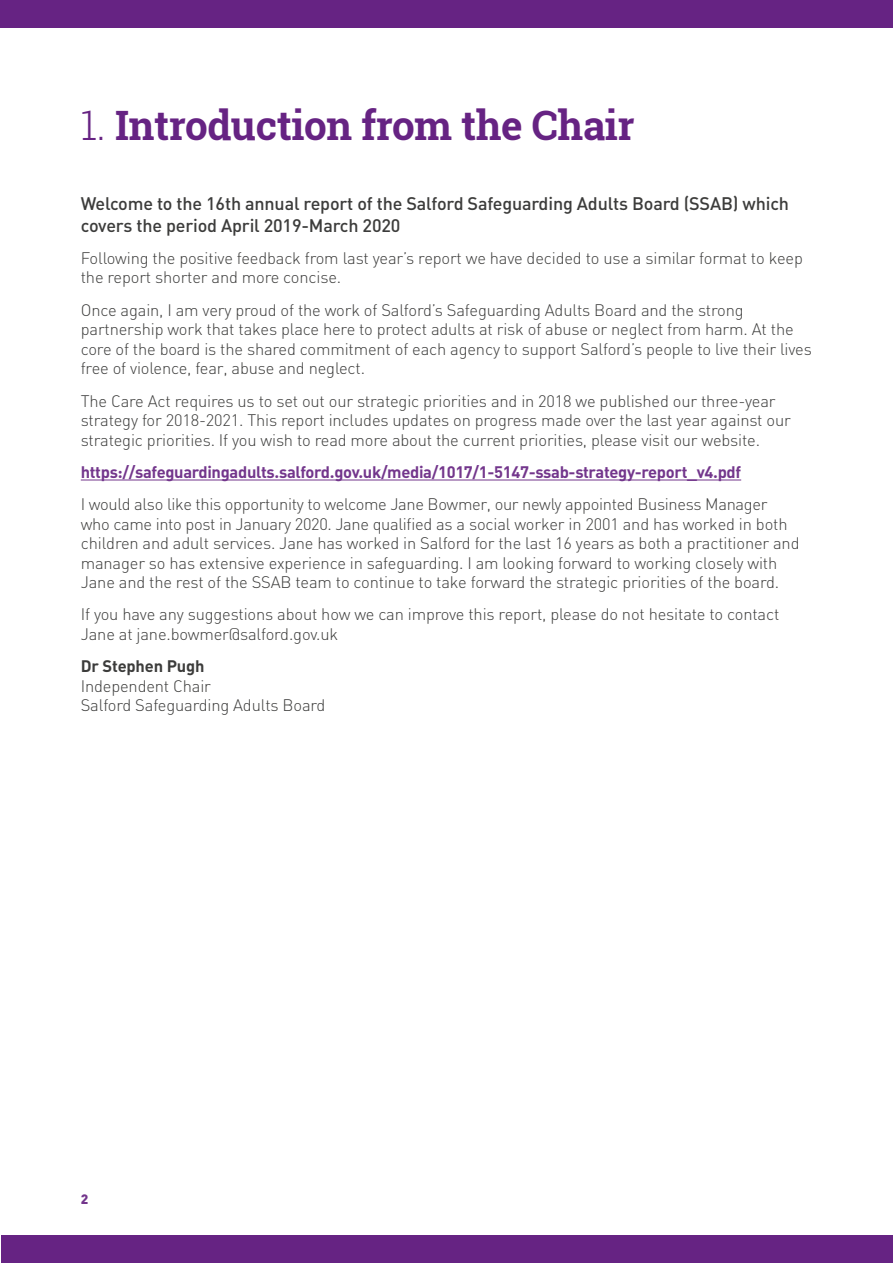
<style>
.page{position:relative;width:893px;height:1263px;background:#fff}
.page>*{position:absolute;margin:0;border:0;box-sizing:border-box;transform-origin:0 0}
.Section_head{font:700 40.5px "Roboto Slab";letter-spacing:-.01em;color:#662383}
.Intro_text{font:500 18px/21.6px "DIN Salford";letter-spacing:-.01em;color:#3c3c3b}
.Body_text{font:300 16.5px/19.5px "DIN Salford";letter-spacing:-.01em;color:#3c3c3b}
.Body_text-2{font:700 16.5px "DIN Salford";letter-spacing:-.02em;color:#73368c}
.t1{font:900 13.5px "DIN Salford";color:#73368c}
.s1{font-weight:300}
.s2{font-weight:700}
</style>
<div class="page">
<div style="left:0;top:0;width:893px;height:28px;background:#662383"></div>
<div style="left:1px;top:1235px;width:892px;height:28px;background:#662383"></div>
<hr style="left:81px;top:480px;width:660px;height:1px;background:#73368c">
<h2 class="Section_head" style="left:81px;top:98px;width:555px"><span class="s1">1.</span> Introduction from the Chair</h2>
<p class="Intro_text" style="left:81px;top:193px;width:710px">Welcome to the 16th annual report of the Salford Safeguarding Adults Board (SSAB) which covers the period April 2019-March 2020</p>
<p class="Body_text" style="left:81px;top:248px;width:724px">Following the positive feedback from last year’s report we have decided to use a similar format to keep the report shorter and more concise.</p>
<p class="Body_text" style="left:81px;top:300px;width:732px">Once again, I am very proud of the work of Salford’s Safeguarding Adults Board and the strong partnership work that takes place here to protect adults at risk of abuse or neglect from harm. At the core of the board is the shared commitment of each agency to support Salford’s people to live their lives free of violence, fear, abuse and neglect.</p>
<p class="Body_text" style="left:81px;top:391px;width:711px">The Care Act requires us to set out our strategic priorities and in 2018 we published our three-year strategy for 2018-2021. This report includes updates on progress made over the last year against our strategic priorities. If you wish to read more about the current priorities, please visit our website.</p>
<p class="Body_text-2" style="left:81px;top:462px;width:662px">https://safeguardingadults.salford.gov.uk/media/1017/1-5147-ssab-strategy-report_v4.pdf</p>
<p class="Body_text" style="left:81px;top:494px;width:720px">I would also like this opportunity to welcome Jane Bowmer, our newly appointed Business Manager who came into post in January 2020. Jane qualified as a social worker in 2001 and has worked in both children and adult services. Jane has worked in Salford for the last 16 years as both a practitioner and manager so has extensive experience in safeguarding. I am looking forward to working closely with Jane and the rest of the SSAB team to continue to take forward the strategic priorities of the board.</p>
<p class="Body_text" style="left:81px;top:605px;width:700px">If you have any suggestions about how we can improve this report, please do not hesitate to contact<br>Jane at jane.bowmer@salford.gov.uk</p>
<p class="Body_text" style="left:81px;top:656px;width:246px"><span class="s2">Dr Stephen Pugh<br></span>Independent Chair<br>Salford Safeguarding Adults Board</p>
<p class="t1" style="left:81px;top:1190px;width:9px">2</p>
</div>
